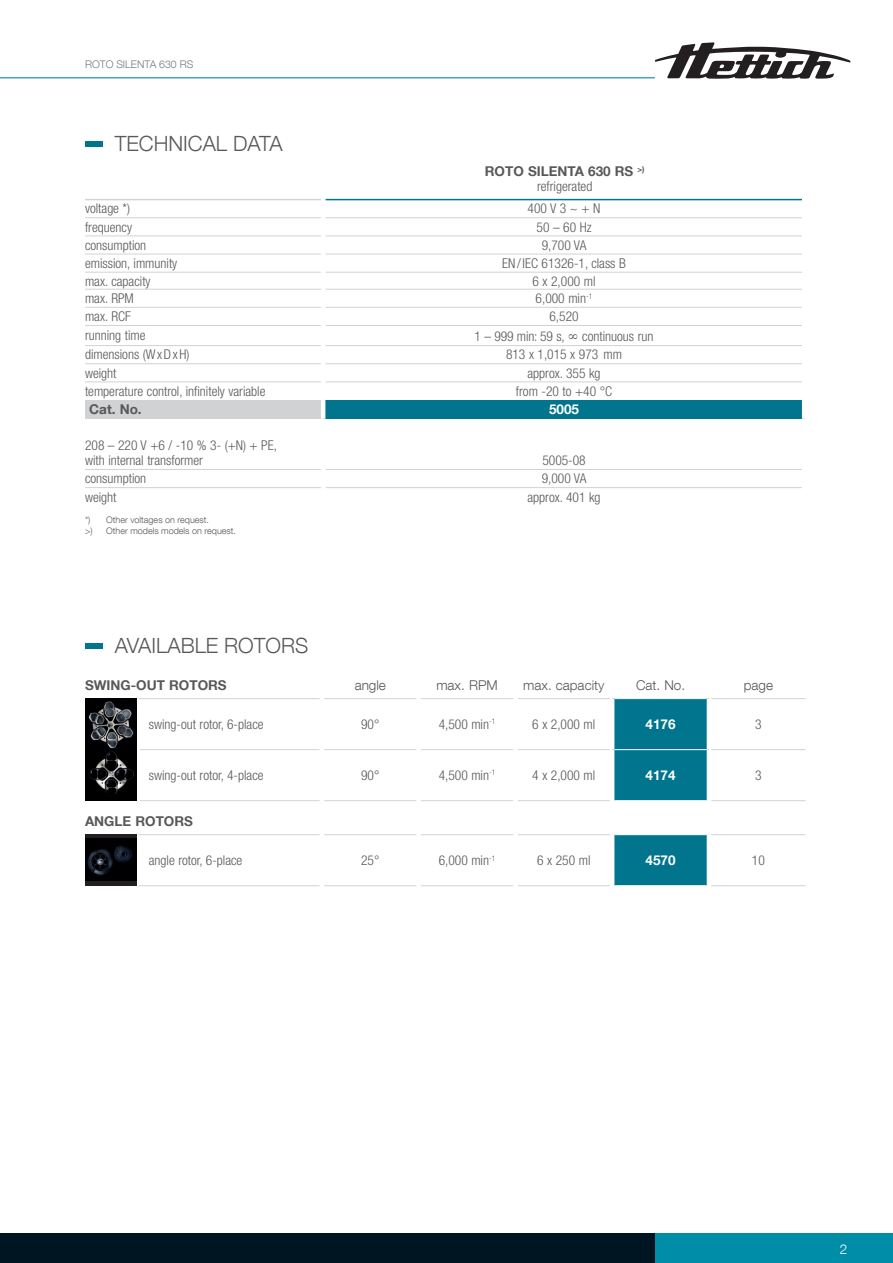
<style>
.page{position:relative;width:893px;height:1263px;background:#fff}
.page>*{position:absolute;margin:0;border:0;box-sizing:border-box;transform-origin:0 0}
.t1{font:300 21px "Helvetica Neue LT Com";color:#57585a}
.t2{font:300 condensed 13.5px/15px "Helvetica Neue LT Com";color:#57585a}
.t3{font:700 13.5px/15px "Helvetica Neue LT Com";color:#57585a;text-align:center}
.t4{font:300 13.5px "Helvetica Neue LT Com";color:#57585a}
.t5{font:700 13.5px "Helvetica Neue LT Com";color:#fff}
.t6{font:300 13.5px "Helvetica Neue LT Com";color:#fff}
.t7{font:300 10.5px "Helvetica Neue LT Com";color:#787a7d}
.t8{font:300 9px "Helvetica Neue LT Com";color:#57585a}
.s1{font-weight:300;font-stretch:condensed}
</style>
<div class="page">
<div style="left:655px;top:1233px;width:238px;height:30px;background:#008da8"></div>
<div style="left:0;top:1233px;width:655px;height:30px;background:#001522"></div>
<svg style="left:655px;top:42px;width:195px;height:37px"></svg>
<hr style="left:0;top:77px;width:655px;height:1px;background:#008da8">
<div style="left:85px;top:141px;width:17px;height:6px;background:#00758d"></div>
<div style="left:85px;top:400px;width:238px;height:18px;background:#d1d2d4"></div>
<div style="left:323px;top:400px;width:482px;height:18px;background:#00758d"></div>
<div style="left:802px;top:400px;width:6px;height:18px;background:#fff"></div>
<hr style="left:85px;top:217px;width:236px;height:1px;background:#d1d2d4">
<hr style="left:325px;top:217px;width:477px;height:1px;background:#d1d2d4">
<hr style="left:85px;top:236px;width:236px;height:1px;background:#d1d2d4">
<hr style="left:325px;top:236px;width:477px;height:1px;background:#d1d2d4">
<hr style="left:85px;top:254px;width:236px;height:1px;background:#d1d2d4">
<hr style="left:325px;top:254px;width:477px;height:1px;background:#d1d2d4">
<hr style="left:85px;top:272px;width:236px;height:1px;background:#d1d2d4">
<hr style="left:325px;top:272px;width:477px;height:1px;background:#d1d2d4">
<hr style="left:85px;top:289px;width:236px;height:1px;background:#d1d2d4">
<hr style="left:325px;top:289px;width:477px;height:1px;background:#d1d2d4">
<hr style="left:85px;top:307px;width:236px;height:1px;background:#d1d2d4">
<hr style="left:325px;top:307px;width:477px;height:1px;background:#d1d2d4">
<hr style="left:85px;top:325px;width:236px;height:1px;background:#d1d2d4">
<hr style="left:325px;top:325px;width:477px;height:1px;background:#d1d2d4">
<hr style="left:85px;top:345px;width:236px;height:1px;background:#d1d2d4">
<hr style="left:325px;top:345px;width:477px;height:1px;background:#d1d2d4">
<hr style="left:85px;top:363px;width:236px;height:1px;background:#d1d2d4">
<hr style="left:325px;top:363px;width:477px;height:1px;background:#d1d2d4">
<hr style="left:85px;top:382px;width:236px;height:1px;background:#d1d2d4">
<hr style="left:325px;top:382px;width:477px;height:1px;background:#d1d2d4">
<hr style="left:85px;top:469px;width:236px;height:1px;background:#d1d2d4">
<hr style="left:325px;top:469px;width:477px;height:1px;background:#d1d2d4">
<hr style="left:85px;top:487px;width:236px;height:1px;background:#d1d2d4">
<hr style="left:325px;top:487px;width:477px;height:1px;background:#d1d2d4">
<hr style="left:85px;top:199px;width:236px;height:1px;background:#d1d2d4">
<hr style="left:325px;top:199px;width:477px;height:1px;background:#00758d">
<hr style="left:321px;top:400px;width:4px;height:18px;background:#fff">
<div style="left:85px;top:643px;width:17px;height:5px;background:#00758d"></div>
<div style="left:612px;top:699px;width:97px;height:51px;background:#00758d"></div>
<svg style="left:614px;top:750px;width:93px;height:135px"></svg>
<hr style="left:138px;top:698px;width:182px;height:1px;background:#d1d2d4">
<hr style="left:324px;top:698px;width:92px;height:1px;background:#d1d2d4">
<hr style="left:421px;top:698px;width:92px;height:1px;background:#d1d2d4">
<hr style="left:518px;top:698px;width:92px;height:1px;background:#d1d2d4">
<hr style="left:711px;top:698px;width:95px;height:1px;background:#d1d2d4">
<hr style="left:140px;top:749px;width:180px;height:1px;background:#d1d2d4">
<hr style="left:324px;top:749px;width:92px;height:1px;background:#d1d2d4">
<hr style="left:421px;top:749px;width:92px;height:1px;background:#d1d2d4">
<hr style="left:518px;top:749px;width:92px;height:1px;background:#d1d2d4">
<hr style="left:711px;top:749px;width:95px;height:1px;background:#d1d2d4">
<hr style="left:140px;top:800px;width:180px;height:1px;background:#d1d2d4">
<hr style="left:324px;top:800px;width:92px;height:1px;background:#d1d2d4">
<hr style="left:421px;top:800px;width:92px;height:1px;background:#d1d2d4">
<hr style="left:518px;top:800px;width:92px;height:1px;background:#d1d2d4">
<hr style="left:711px;top:800px;width:95px;height:1px;background:#d1d2d4">
<hr style="left:138px;top:834px;width:182px;height:1px;background:#d1d2d4">
<hr style="left:324px;top:834px;width:92px;height:1px;background:#d1d2d4">
<hr style="left:421px;top:834px;width:92px;height:1px;background:#d1d2d4">
<hr style="left:518px;top:834px;width:92px;height:1px;background:#d1d2d4">
<hr style="left:711px;top:834px;width:95px;height:1px;background:#d1d2d4">
<hr style="left:138px;top:885px;width:182px;height:1px;background:#d1d2d4">
<hr style="left:324px;top:885px;width:92px;height:1px;background:#d1d2d4">
<hr style="left:421px;top:885px;width:92px;height:1px;background:#d1d2d4">
<hr style="left:518px;top:885px;width:92px;height:1px;background:#d1d2d4">
<hr style="left:711px;top:885px;width:95px;height:1px;background:#d1d2d4">
<svg style="left:134px;top:834px;width:3px;height:52px"></svg>
<hr style="left:707px;top:699px;width:4px;height:51px;background:#fff">
<hr style="left:614px;top:749px;width:93px;height:1px;background:#fff">
<hr style="left:614px;top:800px;width:93px;height:1px;background:#fff">
<hr style="left:614px;top:834px;width:93px;height:1px;background:#fff">
<hr style="left:610px;top:699px;width:4px;height:51px;background:#fff">
<svg style="left:136px;top:750px;width:1px;height:51px"></svg>
<svg style="left:134px;top:698px;width:3px;height:52px"></svg>
<img style="left:85px;top:699px;width:51px;height:51px">
<svg style="left:85px;top:750px;width:51px;height:51px;background:#181719"></svg>
<div style="left:85px;top:835px;width:51px;height:51px;background:linear-gradient(to right,#231f20,#231f20)"></div>
<img style="left:85px;top:839px;width:51px;height:41px">
<p class="t7" style="left:85px;top:58px;width:110px">ROTO SILENTA 630 RS</p>
<h1 class="t1" style="left:115px;top:131px;width:169px">TECHNICAL DATA</h1>
<p class="t3" style="left:485px;top:163px;width:161px">ROTO SILENTA 630 RS <sup>&gt;) </sup><span class="s1">refrigerated</span></p>
<p class="t2" style="left:85px;top:201px;width:47px">voltage *)</p>
<p class="t2" style="left:528px;top:201px;width:74px">400 V 3 ~ + N</p>
<p class="t2" style="left:85px;top:219px;width:48px">frequency</p>
<p class="t2" style="left:537px;top:219px;width:56px">50 – 60 Hz</p>
<p class="t2" style="left:85px;top:237px;width:63px">consumption</p>
<p class="t2" style="left:542px;top:237px;width:46px">9,700 VA</p>
<p class="t2" style="left:85px;top:256px;width:94px">emission, immunity</p>
<p class="t2" style="left:502px;top:256px;width:125px">EN/IEC 61326-1, class B</p>
<p class="t2" style="left:85px;top:273px;width:67px">max. capacity</p>
<p class="t2" style="left:532px;top:273px;width:65px">6 x 2,000 ml</p>
<p class="t2" style="left:85px;top:291px;width:50px">max. RPM</p>
<p class="t2" style="left:536px;top:291px;width:58px">6,000 min<sup>-1</sup></p>
<p class="t2" style="left:85px;top:309px;width:47px">max. RCF</p>
<p class="t2" style="left:549px;top:309px;width:31px">6,520</p>
<p class="t2" style="left:85px;top:328px;width:62px">running time</p>
<p class="t2" style="left:475px;top:329px;width:92px">1 – 999 min: 59 s,</p>
<p class="t2" style="left:582px;top:329px;width:73px">continuous run</p>
<p class="t2" style="left:85px;top:347px;width:106px">dimensions (WxDxH)</p>
<p class="t2" style="left:506px;top:347px;width:118px">813 x 1,015 x 973 mm</p>
<p class="t2" style="left:85px;top:365px;width:33px">weight</p>
<p class="t2" style="left:527px;top:365px;width:75px">approx. 355 kg</p>
<p class="t2" style="left:85px;top:383px;width:182px">temperature control, infinitely variable</p>
<p class="t2" style="left:516px;top:383px;width:98px">from -20 to +40 °C</p>
<p class="t3" style="left:89px;top:401px;width:54px">Cat. No.</p>
<p class="t5" style="left:549px;top:401px;width:32px">5005</p>
<p class="t2" style="left:85px;top:438px;width:193px">208 – 220 V +6 / -10 % 3- (+N) + PE, with internal transformer</p>
<p class="t2" style="left:542px;top:453px;width:45px">5005-08</p>
<p class="t2" style="left:85px;top:471px;width:63px">consumption</p>
<p class="t2" style="left:542px;top:471px;width:46px">9,000 VA</p>
<p class="t2" style="left:85px;top:489px;width:33px">weight</p>
<p class="t2" style="left:527px;top:489px;width:75px">approx. 401 kg</p>
<p class="t8" style="left:85px;top:514px;width:7px">*)</p>
<p class="t8" style="left:106px;top:514px;width:104px">Other voltages on request.</p>
<p class="t8" style="left:85px;top:526px;width:9px">&gt;)</p>
<p class="t8" style="left:106px;top:526px;width:131px">Other models models on request.</p>
<h3 class="t1" style="left:115px;top:632px;width:195px">AVAILABLE ROTORS</h3>
<p class="t3" style="left:85px;top:677px;width:143px">SWING-OUT ROTORS</p>
<p class="t4" style="left:355px;top:677px;width:33px">angle</p>
<p class="t4" style="left:436px;top:677px;width:63px">max. RPM</p>
<p class="t4" style="left:523px;top:677px;width:83px">max. capacity</p>
<p class="t4" style="left:636px;top:677px;width:51px">Cat. No.</p>
<p class="t4" style="left:744px;top:677px;width:31px">page</p>
<p class="t2" style="left:149px;top:717px;width:116px">swing-out rotor, 6-place</p>
<p class="t2" style="left:361px;top:717px;width:20px">90°</p>
<p class="t2" style="left:439px;top:717px;width:58px">4,500 min<sup>-1</sup></p>
<p class="t2" style="left:532px;top:717px;width:65px">6 x 2,000 ml</p>
<p class="t5" style="left:646px;top:716px;width:32px">4176</p>
<p class="t2" style="left:755px;top:717px;width:8px">3</p>
<p class="t2" style="left:149px;top:768px;width:116px">swing-out rotor, 4-place</p>
<p class="t2" style="left:361px;top:768px;width:20px">90°</p>
<p class="t2" style="left:439px;top:768px;width:58px">4,500 min<sup>-1</sup></p>
<p class="t2" style="left:532px;top:768px;width:65px">4 x 2,000 ml</p>
<p class="t5" style="left:646px;top:767px;width:32px">4174</p>
<p class="t2" style="left:755px;top:768px;width:8px">3</p>
<p class="t3" style="left:85px;top:813px;width:109px">ANGLE ROTORS</p>
<p class="t2" style="left:149px;top:853px;width:95px">angle rotor, 6-place</p>
<p class="t2" style="left:361px;top:853px;width:20px">25°</p>
<p class="t2" style="left:439px;top:853px;width:58px">6,000 min<sup>-1</sup></p>
<p class="t2" style="left:537px;top:853px;width:55px">6 x 250 ml</p>
<p class="t5" style="left:646px;top:852px;width:32px">4570</p>
<p class="t2" style="left:752px;top:853px;width:14px">10</p>
<p class="t6" style="left:840px;top:1240px;width:9px">2</p>
</div>
